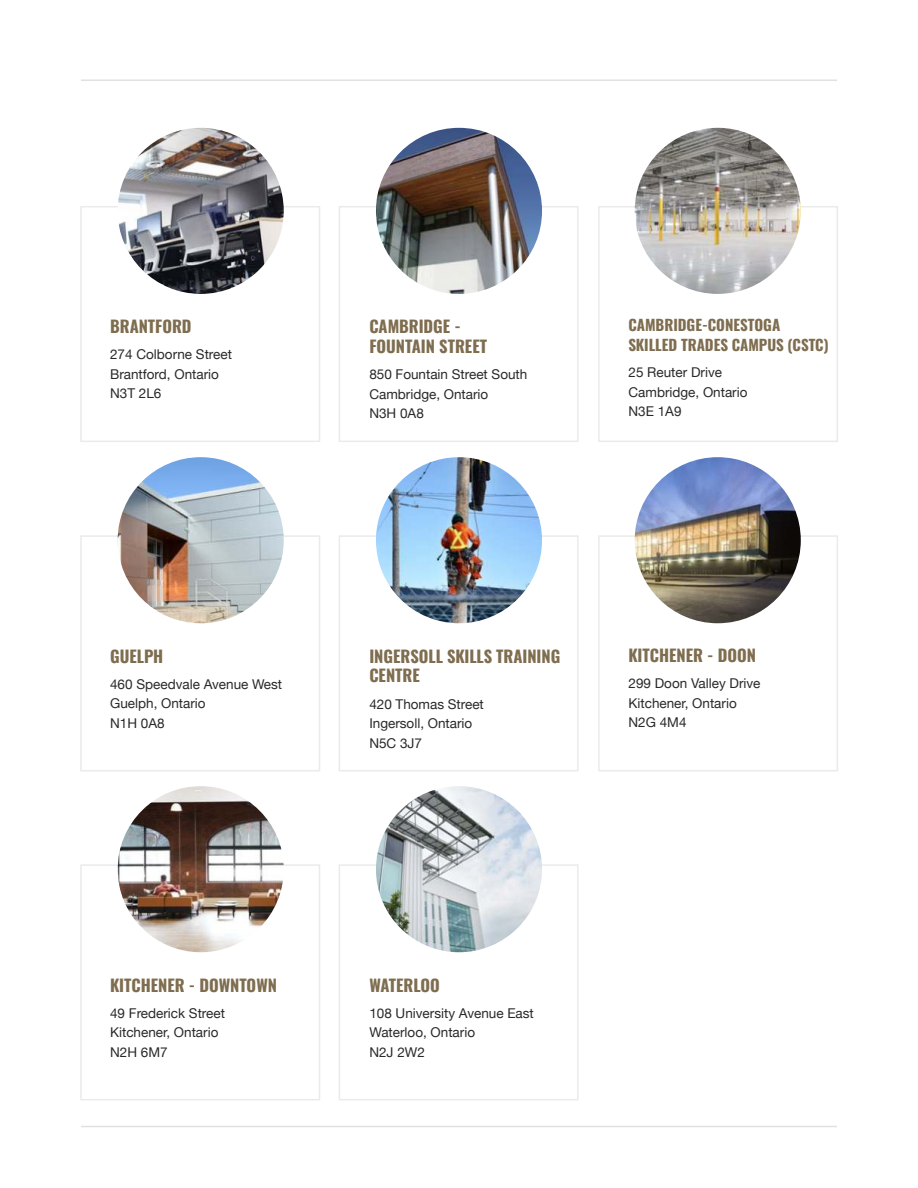
<style>
.page{position:relative;width:918px;height:1188px;background:#fff}
.page>*{position:absolute;margin:0;border:0;box-sizing:border-box;transform-origin:0 0}
.t1{font:16.5px/19.8px "Oswald";color:#7e6d4f}
.t2{font:15px/19.8px "Oswald";color:#7e6d4f}
.t3{font:13.5px/19.5px "Helvetica Neue";color:#292929}
</style>
<div class="page">
<hr style="left:81px;top:80px;width:756px;height:1px;background:#e1e1e1">
<div style="left:80px;top:206px;width:240px;height:236px;background:#fff;border:2px solid #ebebeb"></div>
<div style="left:80px;top:535px;width:240px;height:236px;background:#fff;border:2px solid #ebebeb"></div>
<div style="left:80px;top:864px;width:240px;height:236px;background:#fff;border:2px solid #ebebeb"></div>
<hr style="left:81px;top:1126px;width:756px;height:1px;background:#e1e1e1">
<div style="left:339px;top:206px;width:240px;height:236px;border:2px solid #ebebeb"></div>
<div style="left:339px;top:535px;width:240px;height:236px;border:2px solid #ebebeb"></div>
<div style="left:339px;top:864px;width:240px;height:236px;border:2px solid #ebebeb"></div>
<div style="left:598px;top:206px;width:240px;height:236px;border:2px solid #ebebeb"></div>
<div style="left:598px;top:535px;width:240px;height:236px;border:2px solid #ebebeb"></div>
<img style="left:118px;top:128px;width:166px;height:166px;border-radius:83px">
<img style="left:118px;top:457px;width:166px;height:166px;border-radius:83px">
<img style="left:118px;top:786px;width:166px;height:166px;border-radius:83px">
<img style="left:376px;top:128px;width:166px;height:166px;border-radius:83px">
<img style="left:376px;top:457px;width:166px;height:166px;border-radius:83px">
<img style="left:376px;top:786px;width:166px;height:166px;border-radius:83px">
<img style="left:635px;top:128px;width:166px;height:166px;border-radius:83px">
<img style="left:635px;top:457px;width:166px;height:166px;border-radius:83px">
<p class="t1" style="left:110px;top:317px;width:83px">BRANTFORD</p>
<p class="t3" style="left:110px;top:346px;width:123px">274 Colborne Street<br>Brantford, Ontario<br>N3T 2L6</p>
<p class="t1" style="left:369px;top:317px;width:119px">CAMBRIDGE -<br>FOUNTAIN STREET</p>
<p class="t3" style="left:369px;top:366px;width:160px">850 Fountain Street South<br>Cambridge, Ontario<br>N3H 0A8</p>
<p class="t2" style="left:628px;top:316px;width:202px">CAMBRIDGE-CONESTOGA<br>SKILLED TRADES CAMPUS (CSTC)</p>
<p class="t3" style="left:628px;top:363px;width:121px">25 Reuter Drive<br>Cambridge, Ontario<br>N3E 1A9</p>
<p class="t1" style="left:110px;top:647px;width:55px">GUELPH</p>
<p class="t3" style="left:110px;top:675px;width:174px">460 Speedvale Avenue West<br>Guelph, Ontario<br>N1H 0A8</p>
<p class="t1" style="left:369px;top:647px;width:193px">INGERSOLL SKILLS TRAINING<br>CENTRE</p>
<p class="t3" style="left:369px;top:695px;width:116px">420 Thomas Street<br>Ingersoll, Ontario<br>N5C 3J7</p>
<p class="t1" style="left:628px;top:646px;width:129px">KITCHENER - DOON</p>
<p class="t3" style="left:628px;top:675px;width:134px">299 Doon Valley Drive<br>Kitchener, Ontario<br>N2G 4M4</p>
<p class="t1" style="left:110px;top:976px;width:168px">KITCHENER - DOWNTOWN</p>
<p class="t3" style="left:110px;top:1004px;width:116px">49 Frederick Street<br>Kitchener, Ontario<br>N2H 6M7</p>
<p class="t1" style="left:369px;top:976px;width:72px">WATERLOO</p>
<p class="t3" style="left:369px;top:1004px;width:166px">108 University Avenue East<br>Waterloo, Ontario<br>N2J 2W2</p>
</div>
